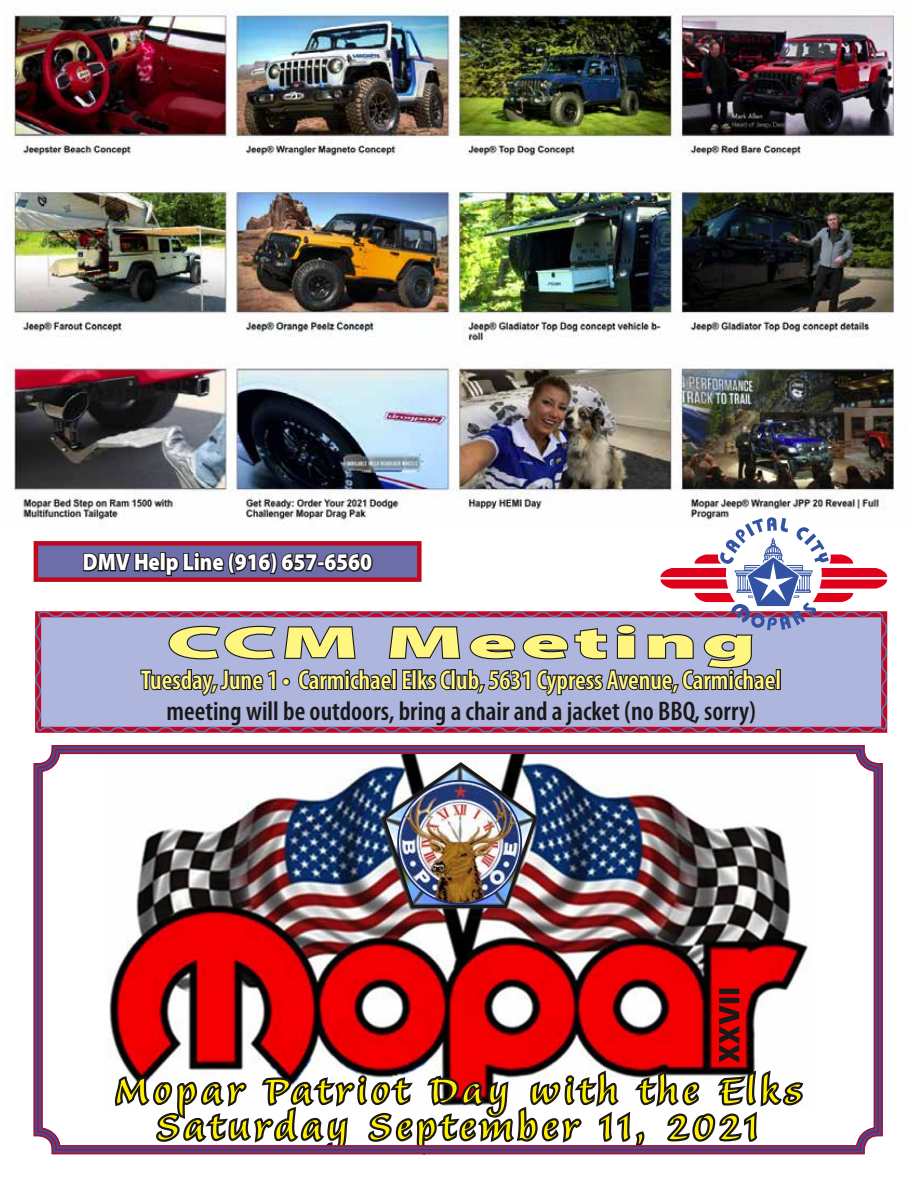
<style>
.page{position:relative;width:918px;height:1188px;background:#fff}
.page>*{position:absolute;margin:0;border:0;box-sizing:border-box;transform-origin:0 0}
.t1{font:45px/36px "Balzano Std";letter-spacing:.1em;color:#fff000;text-align:center;scale:1.25 1}
.t2{font:900 45px "Myriad Pro";letter-spacing:.05em;color:#fff682;scale:2 1}
.t3{font:600 condensed 27px "Myriad Pro";color:#fff682}
.t4{font:600 condensed 27px "Myriad Pro";color:#1a1818}
.t5{font:900 24px "Myriad Pro";color:#fff;scale:.87 1}
</style>
<div class="page">
<svg style="left:35px;top:611px;width:853px;height:122px;background:#ab7297"></svg>
<div style="left:36px;top:543px;width:383px;height:37px;background:#6c6ea9"></div>
<div style="left:34px;top:541px;width:388px;height:41px;border:4px solid #c0081f"></div>
<img style="left:33px;top:745px;width:850px;height:410px">
<div style="left:37px;top:749px;width:842px;height:401px;border:2px solid #c0081f;border-radius:18px"></div>
<div style="left:41px;top:753px;width:834px;height:394px;border:2px solid #c0081f;border-radius:18px"></div>
<img style="left:4px;top:9px;width:899px;height:509px">
<img style="left:82px;top:432px;width:805px;height:297px">
<p class="t5" style="left:83px;top:546px;width:334px">DMV Help Line (916) 657-6560</p>
<h1 class="t2" style="left:167px;top:613px;width:296px">CCM Meeting</h1>
<p class="t3" style="left:141px;top:663px;width:642px">Tuesday, June 1 • Carmichael Elks Club, 5631 Cypress Avenue, Carmichael</p>
<p class="t4" style="left:166px;top:694px;width:591px">meeting will be outdoors, bring a chair and a jacket (no BBQ, sorry)</p>
<h1 class="t1" style="left:114px;top:1074px;width:551px">Mopar Patriot Day with the Elks<br>Saturday September 11, 2021</h1>
</div>
